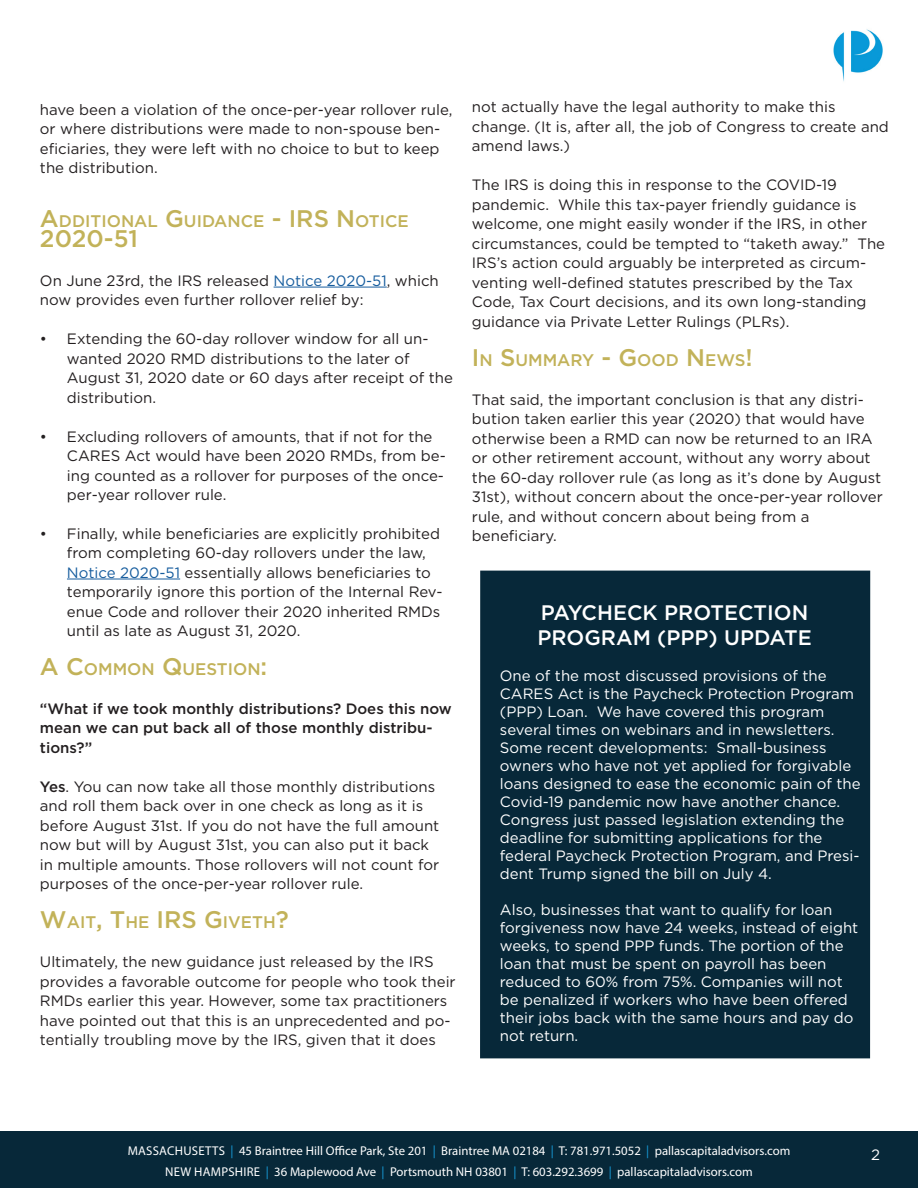
<style>
.page{position:relative;width:918px;height:1188px;background:#fff}
.page>*{position:absolute;margin:0;border:0;box-sizing:border-box;transform-origin:0 0}
.t1{font:500 24px "Gotham";color:#c2b259}
.t2{font:500 21px/25.2px "Gotham";color:#fff}
.t3{font:500 16.8px "Gotham";color:#c2b259}
.t4{font:15px/19.5px "Gotham";color:#231f20}
.t5{font:15px/18px "Gotham";color:#fff}
.t6{font:500 15px/19.5px "Gotham";color:#231f20}
.t7{font:12.75px "Myriad Pro";color:#fff}
.s1{font-size:24px}
.s2{color:#175d9e}
.s3{font-weight:500}
.s4{color:#179ad7}
</style>
<div class="page">
<div style="left:0;top:1132px;width:918px;height:56px;background:#072839"></div>
<img style="left:833px;top:29px;width:50px;height:53px">
<div style="left:480px;top:571px;width:390px;height:487px;background:#072839"></div>
<hr style="left:274px;top:287px;width:113px;height:1px;background:#175d9e">
<hr style="left:67px;top:579px;width:113px;height:1px;background:#175d9e">
<p class="t4" style="left:40px;top:100px;width:414px">have been a violation of the once-per-year rollover rule, or where distributions were made to non-spouse ben&shy;eficiaries, they were left with no choice to but to keep the distribution.</p>
<p class="t3" style="left:40px;top:214px;width:370px"><span class="s1">A</span>DDITIONAL <span class="s1">G</span>UIDANCE <span class="s1">- IRS N</span>OTICE</p>
<h1 class="t1" style="left:40px;top:227px;width:100px">2020-51</h1>
<p class="t4" style="left:40px;top:271px;width:400px">On June 23rd, the IRS released <span class="s2">Notice 2020-51</span>, which now provides even further rollover relief by:</p>
<p class="t4" style="left:67px;top:330px;width:388px;text-indent:-27px">• Extending the 60-day rollover window for all un&shy;wanted 2020 RMD distributions to the later of August 31, 2020 date or 60 days after receipt of the distribution.</p>
<p class="t4" style="left:67px;top:427px;width:380px;text-indent:-27px">• Excluding rollovers of amounts, that if not for the CARES Act would have been 2020 RMDs, from be&shy;ing counted as a rollover for purposes of the once&shy;per-year rollover rule.</p>
<p class="t4" style="left:67px;top:524px;width:377px;text-indent:-27px">• Finally, while beneficiaries are explicitly prohibited from completing 60-day rollovers under the law, <span class="s2">Notice 2020-51</span> essentially allows beneficiaries to temporarily ignore this portion of the Internal Rev&shy;enue Code and rollover their 2020 inherited RMDs until as late as August 31, 2020.</p>
<p class="t3" style="left:40px;top:661px;width:229px"><span class="s1">A C</span>OMMON <span class="s1">Q</span>UESTION<span class="s1">:</span></p>
<p class="t6" style="left:40px;top:699px;width:413px">“What if we took monthly distributions? Does this now mean we can put back all of those monthly distribu&shy;tions?”</p>
<p class="t4" style="left:40px;top:777px;width:401px"><span class="s3">Yes</span>. You can now take all those monthly distributions and roll them back over in one check as long as it is before August 31st. If you do not have the full amount now but will by August 31st, you can also put it back in multiple amounts. Those rollovers will not count for purposes of the once-per-year rollover rule.</p>
<p class="t3" style="left:40px;top:915px;width:250px"><span class="s1">W</span>AIT<span class="s1">, T</span>HE <span class="s1">IRS G</span>IVETH<span class="s1">?</span></p>
<p class="t4" style="left:40px;top:953px;width:417px">Ultimately, the new guidance just released by the IRS provides a favorable outcome for people who took their RMDs earlier this year. However, some tax practitioners have pointed out that this is an unprecedented and po&shy;tentially troubling move by the IRS, given that it does</p>
<p class="t4" style="left:472px;top:98px;width:418px">not actually have the legal authority to make this change. (It is, after all, the job of Congress to create and amend laws.)</p>
<p class="t4" style="left:472px;top:176px;width:415px">The IRS is doing this in response to the COVID-19 pandemic. While this tax-payer friendly guidance is welcome, one might easily wonder if the IRS, in other circumstances, could be tempted to “taketh away.” The IRS’s action could arguably be interpreted as circum&shy;venting well-defined statutes prescribed by the Tax Code, Tax Court decisions, and its own long-standing guidance via Private Letter Rulings (PLRs).</p>
<p class="t3" style="left:472px;top:352px;width:282px"><span class="s1">I</span>N <span class="s1">S</span>UMMARY <span class="s1">- G</span>OOD <span class="s1">N</span>EWS<span class="s1">!</span></p>
<p class="t4" style="left:472px;top:391px;width:412px">That said, the important conclusion is that any distri&shy;bution taken earlier this year (2020) that would have otherwise been a RMD can now be returned to an IRA or other retirement account, without any worry about the 60-day rollover rule (as long as it’s done by August 31st), without concern about the once-per-year rollover rule, and without concern about being from a beneficiary.</p>
<h2 class="t2" style="left:537px;top:601px;width:276px">PAYCHECK PROTECTION<br>PROGRAM (PPP) UPDATE</h2>
<p class="t5" style="left:500px;top:668px;width:362px">One of the most discussed provisions of the CARES Act is the Paycheck Protection Program (PPP) Loan. We have covered this program several times on webinars and in newsletters.<br>Some recent developments: Small-business owners who have not yet applied for forgivable loans designed to ease the economic pain of the Covid-19 pandemic now have another chance.<br>Congress just passed legislation extending the deadline for submitting applications for the federal Paycheck Protection Program, and Presi&shy;dent Trump signed the bill on July 4.</p>
<p class="t5" style="left:500px;top:902px;width:360px">Also, businesses that want to qualify for loan forgiveness now have 24 weeks, instead of eight weeks, to spend PPP funds. The portion of the loan that must be spent on payroll has been reduced to 60% from 75%. Companies will not be penalized if workers who have been offered their jobs back with the same hours and pay do not return.</p>
<p class="t7" style="left:128px;top:1146px;width:664px">MASSACHUSETTS <span class="s4">|</span> 45 Braintree Hill Office Park, Ste 201 <span class="s4">|</span> Braintree MA 02184 <span class="s4">|</span> T: 781.971.5052 <span class="s4">|</span> pallascapitaladvisors.com</p>
<p class="t5" style="left:871px;top:1146px;width:10px">2</p>
<p class="t7" style="left:165px;top:1166px;width:589px">NEW HAMPSHIRE <span class="s4">|</span> 36 Maplewood Ave <span class="s4">|</span> Portsmouth NH 03801 <span class="s4">|</span> T: 603.292.3699 <span class="s4">|</span> pallascapitaladvisors.com</p>
</div>
